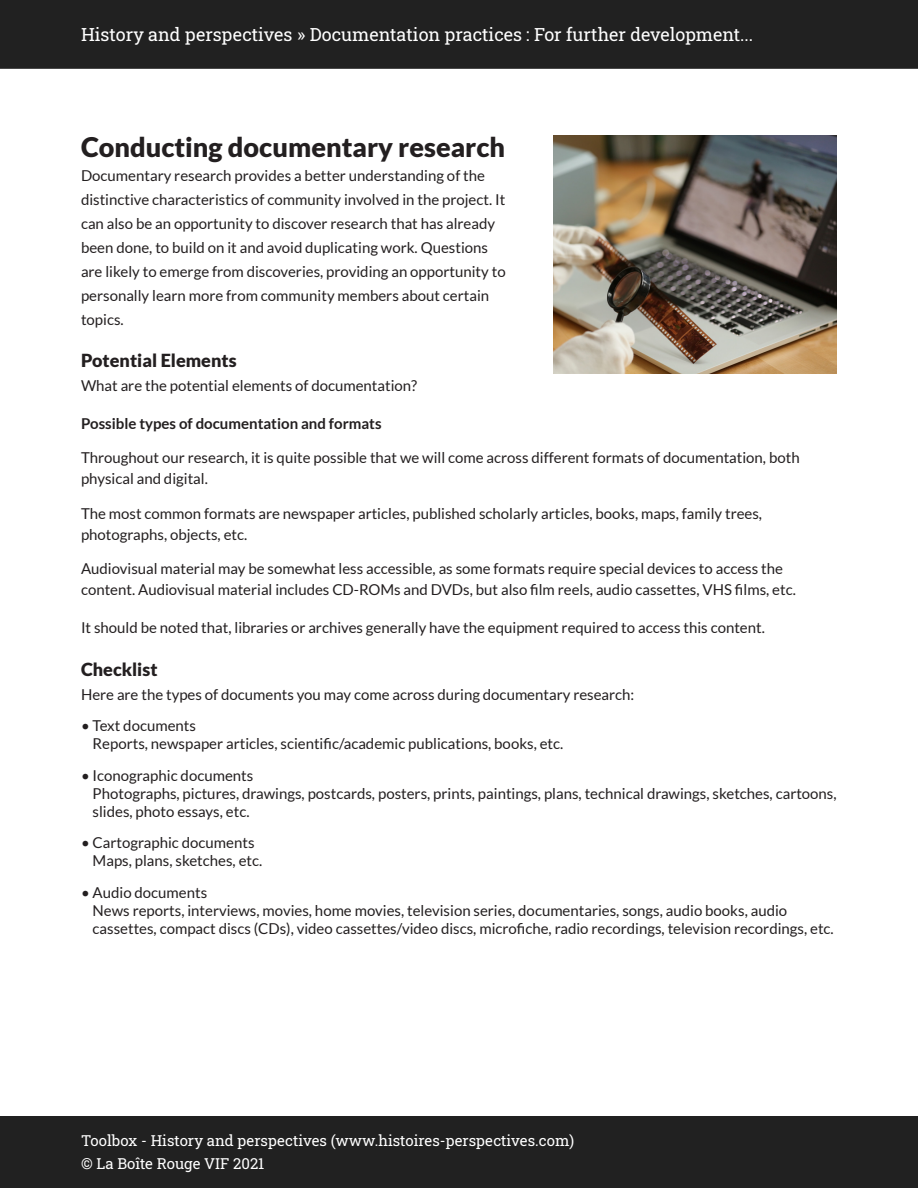
<style>
.page{position:relative;width:918px;height:1188px;background:#fff}
.page>*{position:absolute;margin:0;border:0;box-sizing:border-box;transform-origin:0 0}
.t1{font:900 27px "Lato";color:#231f20}
.t2{font:18px "Roboto Slab";color:#fff}
.t3{font:900 18px "Lato";color:#231f20}
.t4{font:15px/24px "Lato";color:#231f20}
.t5{font:15px/22.5px "Roboto Slab";color:#fff}
.t6{font:700 15px "Lato";color:#231f20}
</style>
<div class="page">
<div style="left:0;top:1117px;width:918px;height:71px;background:#212121"></div>
<div style="left:0;top:0;width:918px;height:69px;background:#212121"></div>
<img style="left:554px;top:135px;width:283px;height:239px">
<p class="t2" style="left:81px;top:22px;width:674px">History and perspectives » Documentation practices : For further development...</p>
<h1 class="t1" style="left:81px;top:131px;width:426px">Conducting documentary research</h1>
<p class="t4" style="left:81px;top:163px;width:426px">Documentary research provides a better understanding of the distinctive characteristics of community involved in the project. It can also be an opportunity to discover research that has already been done, to build on it and avoid duplicating work. Questions are likely to emerge from discoveries, providing an opportunity to personally learn more from community members about certain topics.</p>
<p class="t3" style="left:81px;top:350px;width:157px">Potential Elements</p>
<p class="t4" style="left:81px;top:374px;width:338px">What are the potential elements of documentation?</p>
<p class="t6" style="left:81px;top:415px;width:302px">Possible types of documentation and formats</p>
<p class="t4" style="left:81px;top:447px;width:720px;line-height:21px">Throughout our research, it is quite possible that we will come across different formats of documentation, both physical and digital.</p>
<p class="t4" style="left:81px;top:503px;width:683px;line-height:21px">The most common formats are newspaper articles, published scholarly articles, books, maps, family trees, photographs, objects, etc.</p>
<p class="t4" style="left:81px;top:558px;width:716px;line-height:21px">Audiovisual material may be somewhat less accessible, as some formats require special devices to access the content. Audiovisual material includes CD-ROMs and DVDs, but also film reels, audio cassettes, VHS films, etc.</p>
<p class="t4" style="left:81px;top:615px;width:685px">It should be noted that, libraries or archives generally have the equipment required to access this content.</p>
<p class="t3" style="left:81px;top:659px;width:78px">Checklist</p>
<p class="t4" style="left:81px;top:682px;width:555px">Here are the types of documents you may come across during documentary research:</p>
<p class="t4" style="left:93px;top:717px;width:472px;line-height:18px;text-indent:-12px">• Text documents<br>Reports, newspaper articles, scientific/academic publications, books, etc.</p>
<p class="t4" style="left:93px;top:766px;width:746px;line-height:18px;text-indent:-12px">• Iconographic documents<br>Photographs, pictures, drawings, postcards, posters, prints, paintings, plans, technical drawings, sketches, cartoons, slides, photo essays, etc.</p>
<p class="t4" style="left:93px;top:834px;width:171px;line-height:18px;text-indent:-12px">• Cartographic documents<br>Maps, plans, sketches, etc.</p>
<p class="t4" style="left:93px;top:883px;width:743px;line-height:18px;text-indent:-12px">• Audio documents<br>News reports, interviews, movies, home movies, television series, documentaries, songs, audio books, audio cassettes, compact discs (CDs), video cassettes/video discs, microfiche, radio recordings, television recordings, etc.</p>
<p class="t5" style="left:81px;top:1129px;width:495px">Toolbox - History and perspectives (www.histoires-perspectives.com) © La Boîte Rouge VIF 2021</p>
</div>
